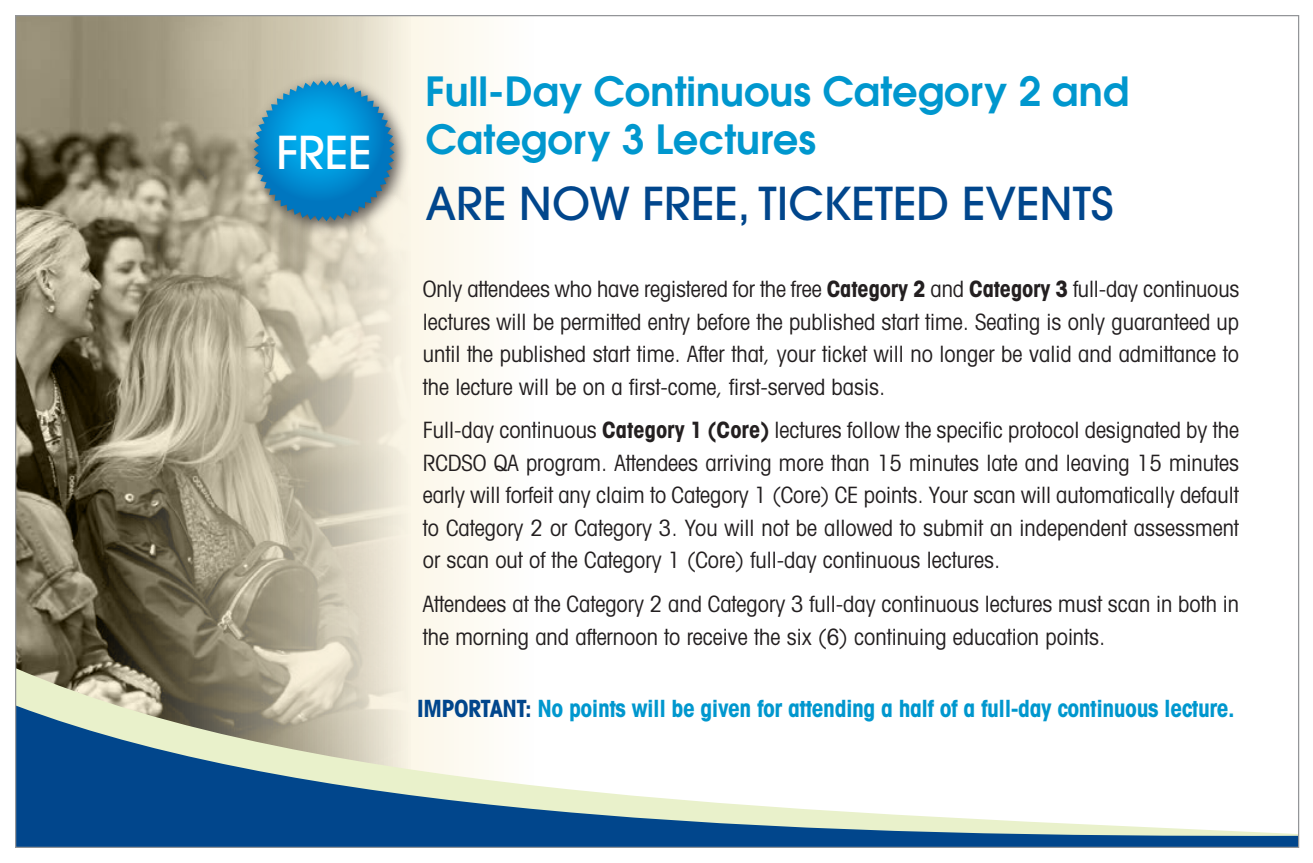
<style>
.page{position:relative;width:1313px;height:863px;background:#fff}
.page>*{position:absolute;margin:0;border:0;box-sizing:border-box;transform-origin:0 0}
.t1{font:500 45px "Avant Garde";color:#01468c}
.t2{font:500 45px "Avant Garde";color:#fff}
.t3{font:600 40px/48px "Avant Garde";color:#0097ce}
.t4{font:700 condensed 23.75px "Avant Garde";letter-spacing:-.02em;color:#0097ce}
.t5{font:condensed 22.5px/32.5px "Avant Garde";color:#231f20;text-align:justify}
.s1{font-weight:700}
.s2{color:#01468c}
</style>
<div class="page">
<svg style="left:17px;top:17px;width:467px;height:651px;background:#b3ac98"></svg>
<svg style="left:17px;top:668px;width:467px;height:37px;background:#beb9a4"></svg>
<svg style="left:17px;top:705px;width:1280px;height:141px"></svg>
<div style="left:245px;top:72px;width:167px;height:166px;background:#231f20;opacity:.75"></div>
<svg style="left:253px;top:81px;width:133px;height:140px;background:#2a97c7"></svg>
<h1 class="t2" style="left:276px;top:124px;width:97px">FREE</h1>
<h2 class="t3" style="left:425px;top:67px;width:705px">Full-Day Continuous Category 2 and<br>Category 3 Lectures</h2>
<h1 class="t1" style="left:425px;top:175px;width:689px">ARE NOW FREE, TICKETED EVENTS</h1>
<p class="t5" style="left:423px;top:272px;width:818px">Only attendees who have registered for the free <span class="s1">Category 2</span> and <span class="s1">Category 3</span> full-day continuous lectures will be permitted entry before the published start time. Seating is only guaranteed up until the published start time. After that, your ticket will no longer be valid and admittance to the lecture will be on a first-come, first-served basis.</p>
<p class="t5" style="left:423px;top:413px;width:817px">Full-day continuous <span class="s1">Category 1 (Core)</span> lectures follow the specific protocol designated by the RCDSO QA program. Attendees arriving more than 15 minutes late and leaving 15 minutes early will forfeit any claim to Category 1 (Core) CE points. Your scan will automatically default to Category 2 or Category 3. You will not be allowed to submit an independent assessment or scan out of the Category 1 (Core) full-day continuous lectures.</p>
<p class="t5" style="left:423px;top:587px;width:817px">Attendees at the Category 2 and Category 3 full-day continuous lectures must scan in both in the morning and afternoon to receive the six (6) continuing education points.</p>
<p class="t4" style="left:417px;top:693px;width:819px"><span class="s2">IMPORTANT:</span> No points will be given for attending a half of a full-day continuous lecture.</p>
</div>
